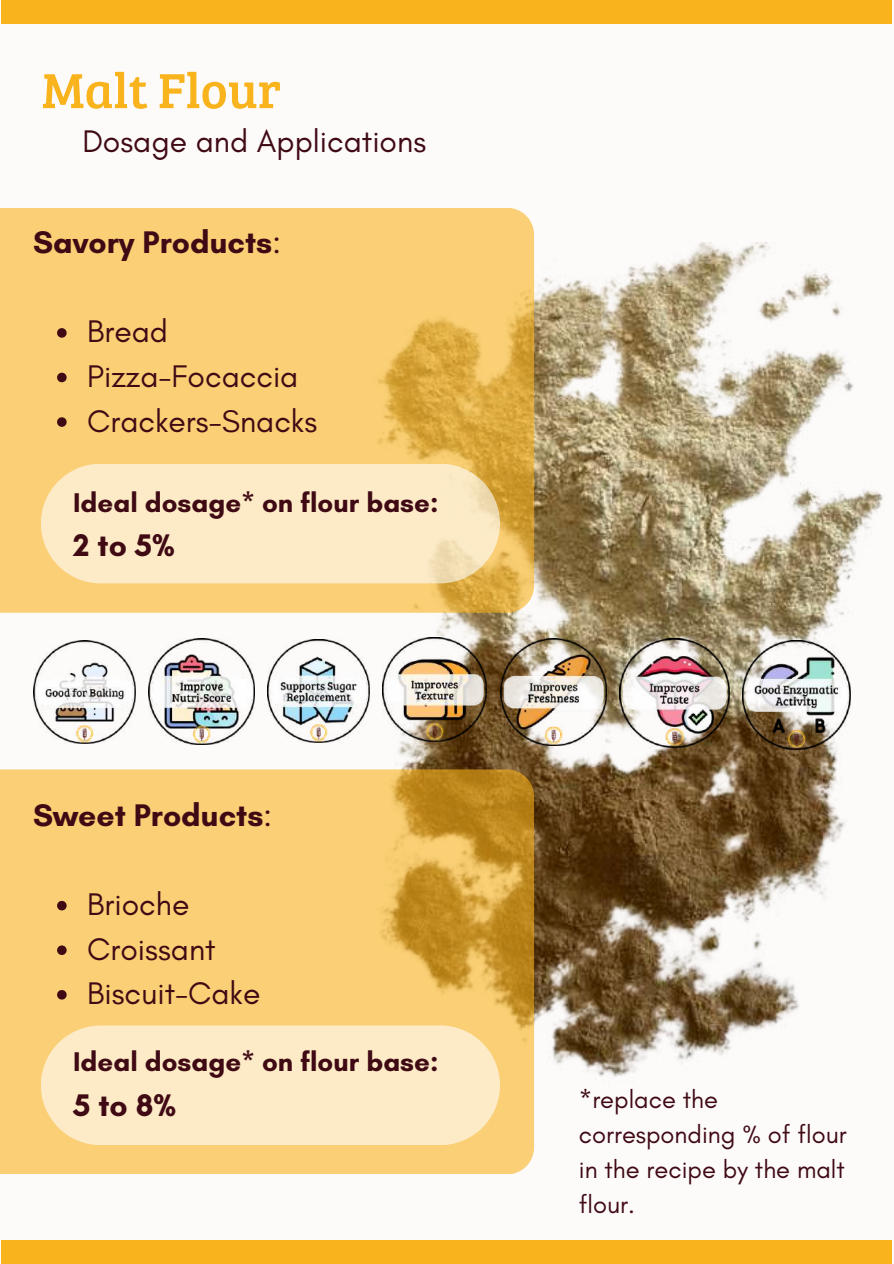
<style>
.page{position:relative;width:894px;height:1264px;background:#fff}
.page>*{position:absolute;margin:0;border:0;box-sizing:border-box;transform-origin:0 0}
.t1{font:50.85px "Bree Serif";color:#f9b31d}
.t2{font:31.8px/44.5px "Glacial Indifference";color:#400a15}
.t3{font:700 31.8px "Glacial Indifference";color:#400a15}
.t4{font:700 27.6px "Glacial Indifference";color:#400a15}
.t5{font:25.5px/35px "Glacial Indifference";color:#400a15}
.s1{font-weight:400}
</style>
<div class="page">
<div style="left:0;top:0;width:893px;height:1263px;background:#fdfbfa"></div>
<div style="left:1px;top:0;width:890px;height:23px;background:#f9b31d"></div>
<div style="left:1px;top:1239px;width:890px;height:24px;background:#f9b31d"></div>
<img style="left:295px;top:242px;width:588px;height:874px">
<svg style="left:0;top:208px;width:534px;height:404px;background:#f5c96d"></svg>
<svg style="left:0;top:769px;width:534px;height:405px;background:#f0c468"></svg>
<img style="left:33px;top:641px;width:103px;height:102px">
<img style="left:267px;top:639px;width:102px;height:103px">
<img style="left:619px;top:638px;width:109px;height:109px">
<img style="left:382px;top:637px;width:104px;height:104px">
<img style="left:500px;top:638px;width:106px;height:107px">
<img style="left:149px;top:638px;width:105px;height:106px">
<img style="left:742px;top:641px;width:108px;height:108px">
<svg style="left:41px;top:463px;width:458px;height:120px;background:#fbe7bf"></svg>
<svg style="left:57px;top:328px;width:10px;height:10px"></svg>
<svg style="left:57px;top:373px;width:10px;height:9px"></svg>
<svg style="left:57px;top:417px;width:10px;height:10px"></svg>
<svg style="left:57px;top:900px;width:10px;height:10px"></svg>
<svg style="left:57px;top:945px;width:10px;height:10px"></svg>
<svg style="left:57px;top:990px;width:10px;height:9px"></svg>
<div style="left:41px;top:1025px;width:458px;height:120px;background:#fdebc7"></div>
<h1 class="t1" style="left:42px;top:53px;width:241px">Malt Flour</h1>
<p class="t2" style="left:82px;top:119px;width:345px">Dosage and Applications</p>
<p class="t3" style="left:33px;top:223px;width:249px">Savory Products<span class="s1">:</span></p>
<p class="t2" style="left:87px;top:309px;width:231px">Bread<br>Pizza-Focaccia<br>Crackers-Snacks</p>
<p class="t4" style="left:73px;top:485px;width:366px">Ideal dosage* on flour base:</p>
<p class="t3" style="left:73px;top:526px;width:103px">2 to 5%</p>
<p class="t3" style="left:33px;top:795px;width:240px">Sweet Products<span class="s1">:</span></p>
<p class="t2" style="left:87px;top:881px;width:174px">Brioche<br>Croissant<br>Biscuit-Cake</p>
<p class="t4" style="left:73px;top:1044px;width:366px">Ideal dosage* on flour base:</p>
<p class="t3" style="left:73px;top:1085px;width:104px">5 to 8%</p>
<p class="t5" style="left:578px;top:1081px;width:269px">*replace the corresponding % of flour in the recipe by the malt flour.</p>
</div>
